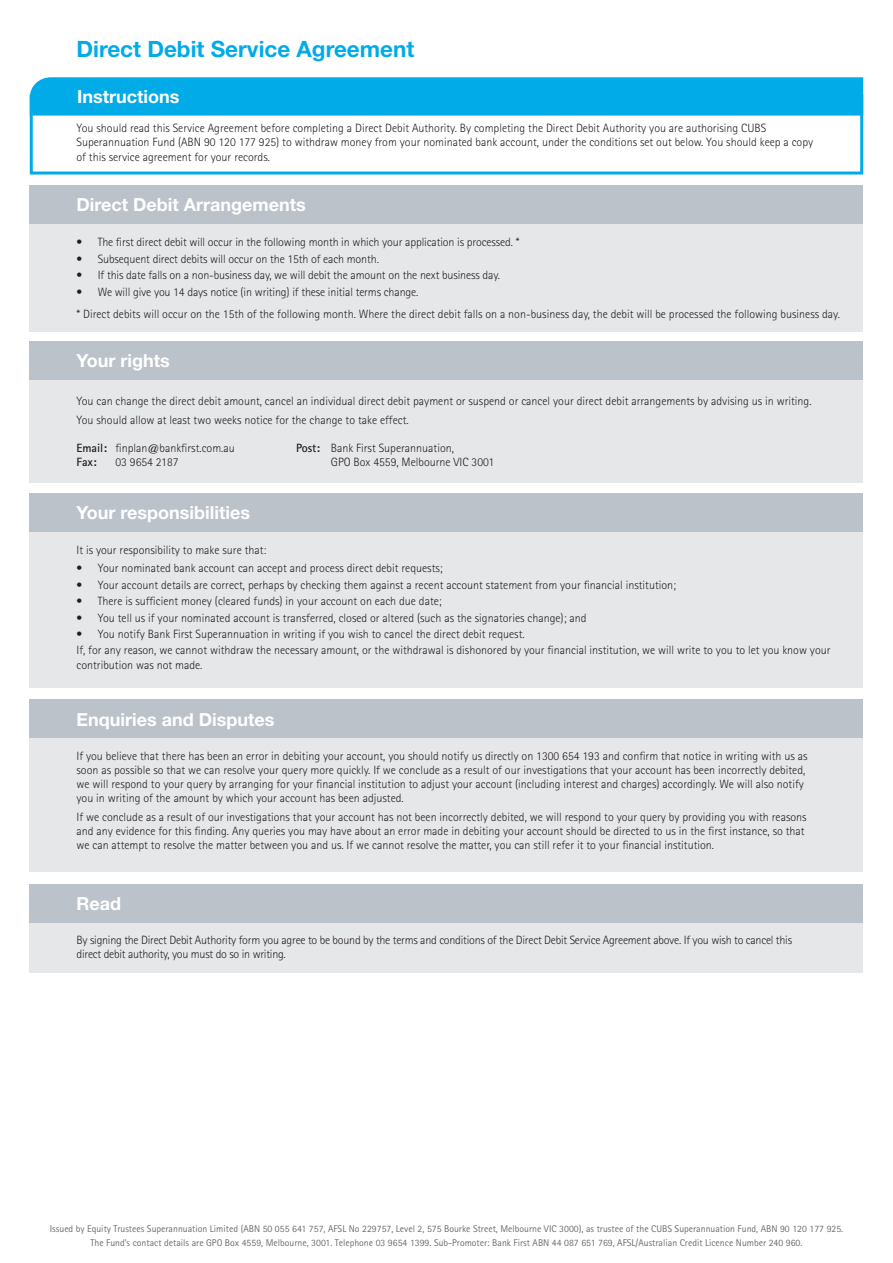
<style>
.page{position:relative;width:893px;height:1263px;background:#fff}
.page>*{position:absolute;margin:0;border:0;box-sizing:border-box;transform-origin:0 0}
.New_Heading_1{font:700 22.5px "Helvetica Neue LT";color:#00abe7}
.New_Heading_1-2{font:700 18px "Helvetica Neue LT";color:#fff}
.Body_text{font:300 12px/14.2px "Rotis Sans Serif";color:#231f20}
.Body_text-2{font:300 12px/14.2px "Rotis Sans Serif";letter-spacing:-.02em;color:#231f20}
.footnotes{font:9.75px/13.5px "Rotis Sans Serif";color:#6c6d70;text-align:center}
.s1{font-weight:700}
</style>
<div class="page">
<div style="left:30px;top:95px;width:833px;height:80px;border:3px solid #00abe7"></div>
<div style="left:30px;top:77px;width:833px;height:39px;background:#00abe7"></div>
<div style="left:30px;top:185px;width:833px;height:147px;background:#e6e7e9"></div>
<div style="left:30px;top:341px;width:833px;height:142px;background:#e6e7e9"></div>
<div style="left:30px;top:493px;width:833px;height:195px;background:#e6e7e9"></div>
<div style="left:30px;top:699px;width:833px;height:173px;background:#e6e7e9"></div>
<div style="left:30px;top:884px;width:833px;height:88px;background:#e6e7e9"></div>
<div style="left:30px;top:185px;width:833px;height:38px;background:#bbc2ca"></div>
<div style="left:30px;top:341px;width:833px;height:38px;background:#bbc2ca"></div>
<div style="left:30px;top:493px;width:833px;height:38px;background:#bbc2ca"></div>
<div style="left:30px;top:699px;width:833px;height:39px;background:#bbc2ca"></div>
<div style="left:30px;top:884px;width:833px;height:38px;background:#bbc2ca"></div>
<p class="New_Heading_1" style="left:77px;top:35px;width:339px">Direct Debit Service Agreement</p>
<p class="New_Heading_1-2" style="left:77px;top:86px;width:104px">Instructions</p>
<p class="Body_text" style="left:77px;top:121px;width:738px">You should read this Service Agreement before completing a Direct Debit Authority. By completing the Direct Debit Authority you are authorising CUBS<br>Superannuation Fund (ABN 90 120 177 925) to withdraw money from your nominated bank account, under the conditions set out below. You should keep a copy of this service agreement for your records.</p>
<p class="New_Heading_1-2" style="left:77px;top:194px;width:231px">Direct Debit Arrangements</p>
<p class="Body_text" style="left:77px;top:235px;width:444px">• The first direct debit will occur in the following month in which your application is processed. *</p>
<p class="Body_text" style="left:77px;top:252px;width:304px">• Subsequent direct debits will occur on the 15th of each month.</p>
<p class="Body_text" style="left:77px;top:268px;width:425px">• If this date falls on a non-business day, we will debit the amount on the next business day.</p>
<p class="Body_text" style="left:77px;top:284px;width:343px">• We will give you 14 days notice (in writing) if these initial terms change.</p>
<p class="Body_text" style="left:77px;top:307px;width:765px">* Direct debits will occur on the 15th of the following month. Where the direct debit falls on a non-business day, the debit will be processed the following business day.</p>
<p class="New_Heading_1-2" style="left:77px;top:350px;width:95px">Your rights</p>
<p class="Body_text" style="left:77px;top:394px;width:736px">You can change the direct debit amount, cancel an individual direct debit payment or suspend or cancel your direct debit arrangements by advising us in writing.</p>
<p class="Body_text" style="left:77px;top:413px;width:334px">You should allow at least two weeks notice for the change to take effect.</p>
<p class="Body_text" style="left:77px;top:441px;width:160px"><span class="s1">Email:</span> finplan@bankfirst.com.au<br><span class="s1">Fax:</span></p>
<p class="Body_text" style="left:116px;top:455px;width:65px">03 9654 2187</p>
<p class="New_Heading_1-2" style="left:77px;top:502px;width:175px">Your responsibilities</p>
<p class="Body_text" style="left:331px;top:441px;width:165px;text-indent:-35px"><span class="s1">Post:</span> Bank First Superannuation,<br>GPO Box 4559, Melbourne VIC 3001</p>
<p class="Body_text" style="left:77px;top:543px;width:191px">It is your responsibility to make sure that:</p>
<p class="Body_text" style="left:77px;top:561px;width:368px">• Your nominated bank account can accept and process direct debit requests;</p>
<p class="Body_text" style="left:77px;top:578px;width:601px">• Your account details are correct, perhaps by checking them against a recent account statement from your financial institution;</p>
<p class="Body_text" style="left:77px;top:594px;width:367px">• There is sufficient money (cleared funds) in your account on each due date;</p>
<p class="Body_text" style="left:77px;top:610px;width:512px">• You tell us if your nominated account is transferred, closed or altered (such as the signatories change); and</p>
<p class="Body_text" style="left:77px;top:627px;width:450px">• You notify Bank First Superannuation in writing if you wish to cancel the direct debit request.</p>
<p class="Body_text" style="left:77px;top:643px;width:755px">If, for any reason, we cannot withdraw the necessary amount, or the withdrawal is dishonored by your financial institution, we will write to you to let you know your contribution was not made.</p>
<p class="New_Heading_1-2" style="left:77px;top:708px;width:199px">Enquiries and Disputes</p>
<p class="Body_text" style="left:77px;top:748px;width:733px">If you believe that there has been an error in debiting your account, you should notify us directly on 1300 654 193 and confirm that notice in writing with us as soon as possible so that we can resolve your query more quickly. If we conclude as a result of our investigations that your account has been incorrectly debited, we will respond to your query by arranging for your financial institution to adjust your account (including interest and charges) accordingly. We will also notify you in writing of the amount by which your account has been adjusted.</p>
<p class="Body_text" style="left:77px;top:809px;width:732px">If we conclude as a result of our investigations that your account has not been incorrectly debited, we will respond to your query by providing you with reasons and any evidence for this finding. Any queries you may have about an error made in debiting your account should be directed to us in the first instance, so that we can attempt to resolve the matter between you and us. If we cannot resolve the matter, you can still refer it to your financial institution.</p>
<p class="New_Heading_1-2" style="left:77px;top:893px;width:46px">Read</p>
<p class="Body_text-2" style="left:77px;top:933px;width:717px">By signing the Direct Debit Authority form you agree to be bound by the terms and conditions of the Direct Debit Service Agreement above. If you wish to cancel this direct debit authority, you must do so in writing.</p>
<p class="footnotes" style="left:50px;top:1222px;width:795px">Issued by Equity Trustees Superannuation Limited (ABN 50 055 641 757, AFSL No 229757, Level 2, 575 Bourke Street, Melbourne VIC 3000), as trustee of the CUBS Superannuation Fund, ABN 90 120 177 925.<br>The Fund’s contact details are GPO Box 4559, Melbourne, 3001. Telephone 03 9654 1399. Sub-Promoter: Bank First ABN 44 087 651 769, AFSL/Australian Credit Licence Number 240 960.</p>
</div>
